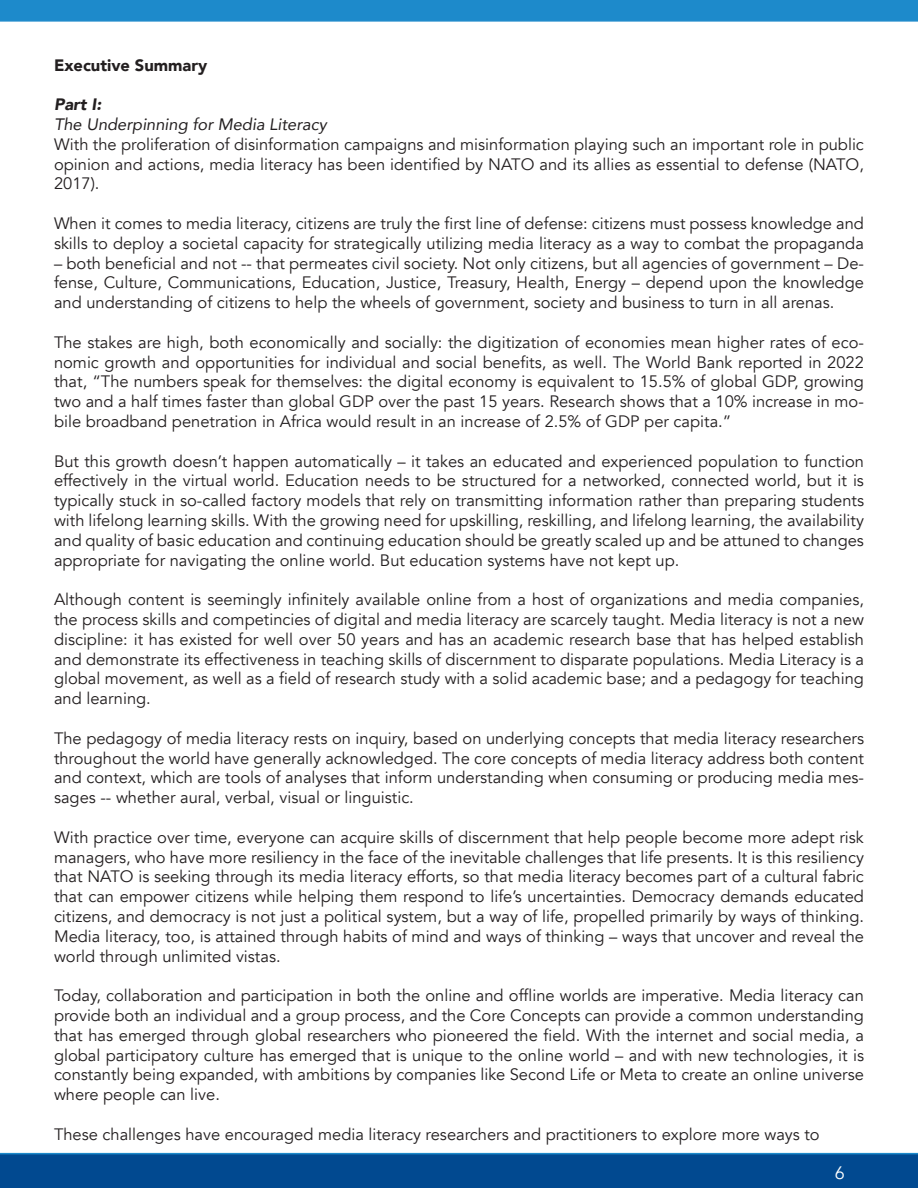
<style>
.page{position:relative;width:918px;height:1188px;background:#fff}
.page>*{position:absolute;margin:0;border:0;box-sizing:border-box;transform-origin:0 0}
.t1{font:18px "Avenir";color:#fff}
.t2{font:16.5px/19.8px "Avenir";color:#231f20;text-align:justify}
.Main_Heading_sub_1{font:italic 16.5px "Avenir";color:#231f20}
.Main_Heading{font:900 16.5px "Avenir";color:#231f20}
.Main_Heading_sub_1-2{font:italic 900 16.5px "Avenir";color:#231f20}
</style>
<div class="page">
<div style="left:0;top:1153px;width:918px;height:35px;background:#014990"></div>
<div style="left:0;top:0;width:918px;height:22px;background:#1d8acb"></div>
<p class="Main_Heading" style="left:54px;top:51px;width:155px">Executive Summary</p>
<p class="Main_Heading_sub_1-2" style="left:54px;top:91px;width:49px">Part I:</p>
<p class="Main_Heading_sub_1" style="left:54px;top:114px;width:274px">The Underpinning for Media Literacy</p>
<p class="t2" style="left:54px;top:134px;width:812px">With the proliferation of disinformation campaigns and misinformation playing such an important role in public opinion and actions, media literacy has been identified by NATO and its allies as essential to defense (NATO, 2017).</p>
<p class="t2" style="left:54px;top:214px;width:812px">When it comes to media literacy, citizens are truly the first line of defense: citizens must possess knowledge and skills to deploy a societal capacity for strategically utilizing media literacy as a way to combat the propaganda</p>
<p class="t2" style="left:54px;top:253px;width:812px">– both beneficial and not -- that permeates civil society. Not only citizens, but all agencies of government – De&shy;fense, Culture, Communications, Education, Justice, Treasury, Health, Energy – depend upon the knowledge and understanding of citizens to help the wheels of government, society and business to turn in all arenas.</p>
<p class="t2" style="left:54px;top:332px;width:812px">The stakes are high, both economically and socially: the digitization of economies mean higher rates of eco&shy;nomic growth and opportunities for individual and social benefits, as well. The World Bank reported in 2022 that, “The numbers speak for themselves: the digital economy is equivalent to 15.5% of global GDP, growing two and a half times faster than global GDP over the past 15 years. Research shows that a 10% increase in mo&shy;bile broadband penetration in Africa would result in an increase of 2.5% of GDP per capita.”</p>
<p class="t2" style="left:54px;top:451px;width:812px">But this growth doesn’t happen automatically – it takes an educated and experienced population to function effectively in the virtual world. Education needs to be structured for a networked, connected world, but it is typically stuck in so-called factory models that rely on transmitting information rather than preparing students with lifelong learning skills. With the growing need for upskilling, reskilling, and lifelong learning, the availability and quality of basic education and continuing education should be greatly scaled up and be attuned to changes appropriate for navigating the online world. But education systems have not kept up.</p>
<p class="t2" style="left:54px;top:590px;width:812px">Although content is seemingly infinitely available online from a host of organizations and media companies, the process skills and competincies of digital and media literacy are scarcely taught. Media literacy is not a new discipline: it has existed for well over 50 years and has an academic research base that has helped establish and demonstrate its effectiveness in teaching skills of discernment to disparate populations. Media Literacy is a global movement, as well as a field of research study with a solid academic base; and a pedagogy for teaching and learning.</p>
<p class="t2" style="left:54px;top:728px;width:812px">The pedagogy of media literacy rests on inquiry, based on underlying concepts that media literacy researchers throughout the world have generally acknowledged. The core concepts of media literacy address both content and context, which are tools of analyses that inform understanding when consuming or producing media mes&shy;sages -- whether aural, verbal, visual or linguistic.</p>
<p class="t2" style="left:54px;top:827px;width:812px">With practice over time, everyone can acquire skills of discernment that help people become more adept risk managers, who have more resiliency in the face of the inevitable challenges that life presents. It is this resiliency that NATO is seeking through its media literacy efforts, so that media literacy becomes part of a cultural fabric that can empower citizens while helping them respond to life’s uncertainties. Democracy demands educated citizens, and democracy is not just a political system, but a way of life, propelled primarily by ways of thinking.<br>Media literacy, too, is attained through habits of mind and ways of thinking – ways that uncover and reveal the world through unlimited vistas.</p>
<p class="t2" style="left:54px;top:986px;width:812px">Today, collaboration and participation in both the online and offline worlds are imperative. Media literacy can provide both an individual and a group process, and the Core Concepts can provide a common understanding that has emerged through global researchers who pioneered the field. With the internet and social media, a global participatory culture has emerged that is unique to the online world – and with new technologies, it is constantly being expanded, with ambitions by companies like Second Life or Meta to create an online universe where people can live.</p>
<p class="t2" style="left:54px;top:1124px;width:767px">These challenges have encouraged media literacy researchers and practitioners to explore more ways to</p>
<p class="t1" style="left:835px;top:1162px;width:12px">6</p>
</div>
